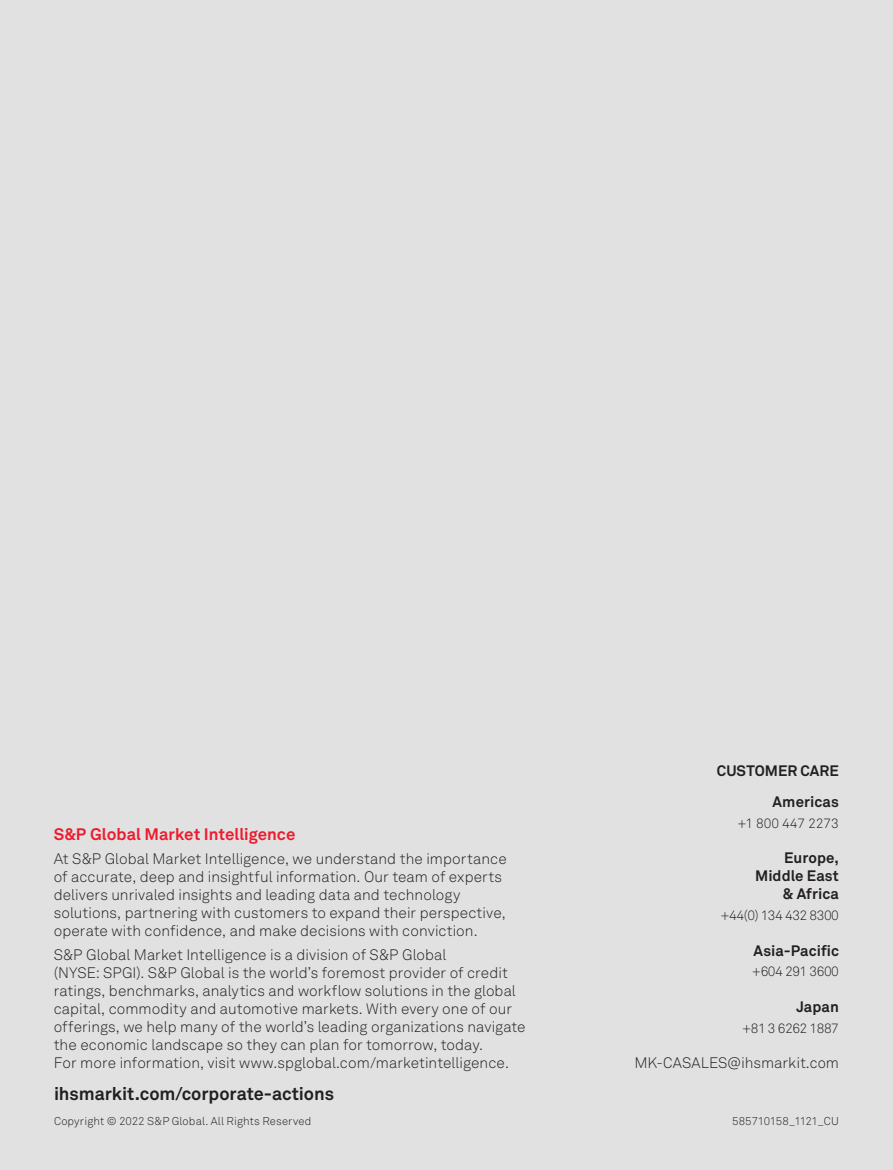
<style>
.page{position:relative;width:893px;height:1170px;background:#fff}
.page>*{position:absolute;margin:0;border:0;box-sizing:border-box;transform-origin:0 0}
.I_Contact_URL___13_5{font:700 18px "Akkurat Pro";letter-spacing:-.005em;color:#231f20}
.Subheading_Level_2{font:700 16.5px "Akkurat LL";color:#ed1b2f}
.Intro_Copy_Level_2{font:300 15px/18px "Akkurat LL";letter-spacing:.005em;color:#231f20}
.D_Subheading_Level_3{font:700 15px/18px "Akkurat Pro";letter-spacing:.005em;color:#231f20;text-align:right}
.t1{font:300 15px "Akkurat Pro";color:#231f20}
.E_Body_Copy_1___9_11{font:300 13.5px "Akkurat Pro";letter-spacing:-.03em;color:#231f20}
.E_Body_Copy_1___9_11-2{font:300 13.5px "Akkurat Pro";color:#231f20}
.I_Disclaimer_Footnot{font:300 11.25px "Akkurat Pro";letter-spacing:.01em;color:#231f20}
.I_Code___7_5_9_5{font:300 11.25px "Akkurat Pro";letter-spacing:-.015em;color:#231f20}
</style>
<div class="page">
<div style="left:0;top:0;width:893px;height:1169px;background:#e0e1e0"></div>
<p class="Subheading_Level_2" style="left:54px;top:821px;width:243px">S&amp;P Global Market Intelligence</p>
<p class="Intro_Copy_Level_2" style="left:54px;top:849px;width:455px">At S&amp;P Global Market Intelligence, we understand the importance of accurate, deep and insightful information. Our team of experts delivers unrivaled insights and leading data and technology solutions, partnering with customers to expand their perspective, operate with confidence, and make decisions with conviction.</p>
<p class="Intro_Copy_Level_2" style="left:54px;top:945px;width:473px">S&amp;P Global Market Intelligence is a division of S&amp;P Global<br>(NYSE: SPGI). S&amp;P Global is the world’s foremost provider of credit ratings, benchmarks, analytics and workflow solutions in the global capital, commodity and automotive markets. With every one of our offerings, we help many of the world’s leading organizations navigate the economic landscape so they can plan for tomorrow, today.<br>For more information, visit www.spglobal.com/marketintelligence.</p>
<p class="I_Contact_URL___13_5" style="left:54px;top:1082px;width:282px">ihsmarkit.com/corporate-actions</p>
<p class="I_Disclaimer_Footnot" style="left:54px;top:1113px;width:259px">Copyright © 2022 S&amp;P Global. All Rights Reserved</p>
<p class="D_Subheading_Level_3" style="left:717px;top:762px;width:124px">CUSTOMER CARE</p>
<p class="D_Subheading_Level_3" style="left:772px;top:793px;width:68px">Americas</p>
<p class="E_Body_Copy_1___9_11-2" style="left:737px;top:815px;width:103px">+1 800 447 2273</p>
<p class="D_Subheading_Level_3" style="left:755px;top:849px;width:85px">Europe,<br>Middle East &amp; Africa</p>
<p class="E_Body_Copy_1___9_11" style="left:720px;top:907px;width:120px">+44(0) 134 432 8300</p>
<p class="D_Subheading_Level_3" style="left:754px;top:941px;width:87px">Asia-Pacific</p>
<p class="E_Body_Copy_1___9_11" style="left:752px;top:963px;width:89px">+604 291 3600</p>
<p class="D_Subheading_Level_3" style="left:796px;top:997px;width:44px">Japan</p>
<p class="E_Body_Copy_1___9_11" style="left:742px;top:1019px;width:98px">+81 3 6262 1887</p>
<p class="t1" style="left:634px;top:1053px;width:206px">MK-CASALES@ihsmarkit.com</p>
<p class="I_Code___7_5_9_5" style="left:732px;top:1113px;width:108px">585710158_1121_CU</p>
</div>
